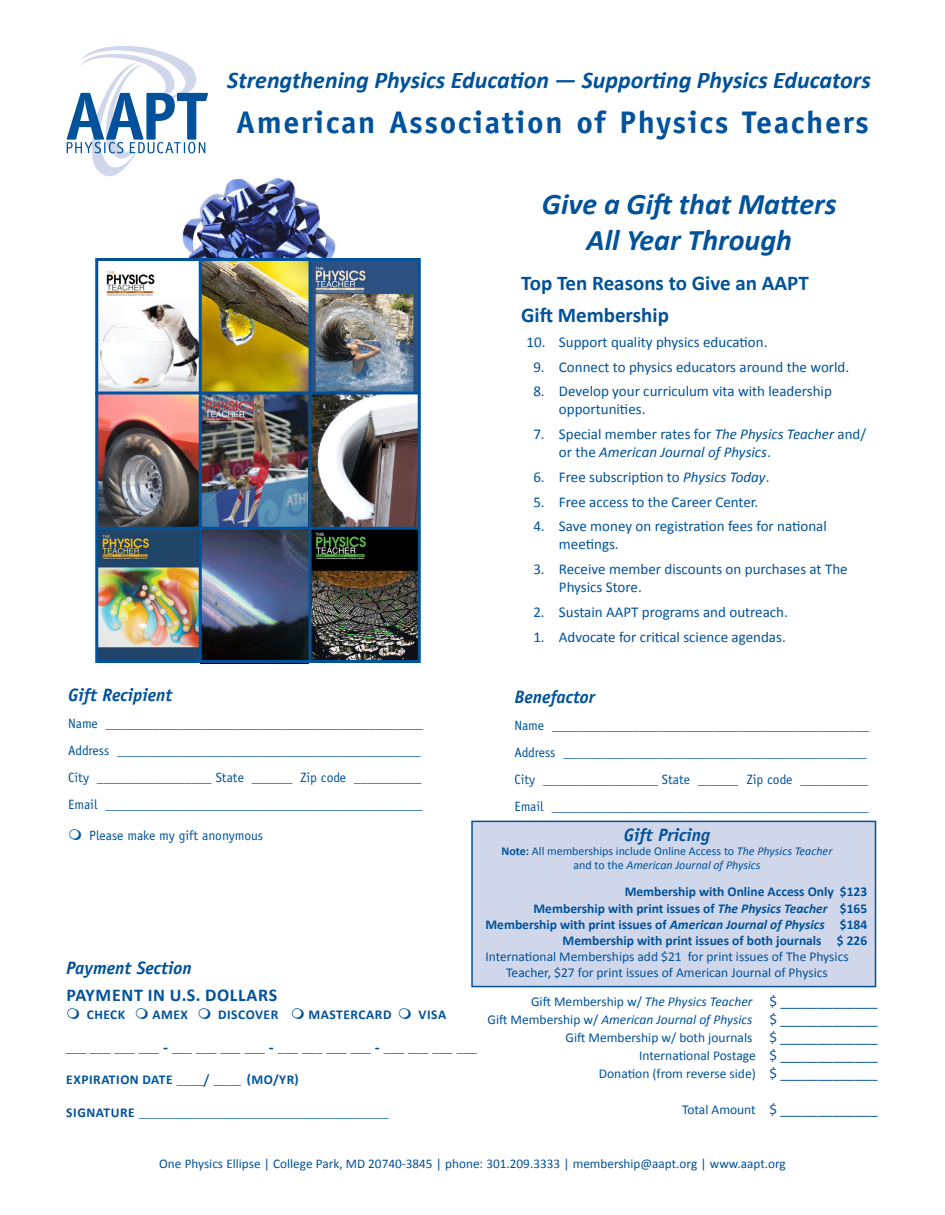
<style>
.page{position:relative;width:945px;height:1215px;background:#fff}
.page>*{position:absolute;margin:0;border:0;box-sizing:border-box;transform-origin:0 0}
.t1{font:700 31.35px "Officina Sans";letter-spacing:.05em;color:#01529a}
.t2{font:italic 700 30px "Calibri";color:#01529a}
.t3{font:italic 700 24px "Calibri";color:#01529a}
.t4{font:700 21px "Calibri";color:#01529a}
.t5{font:italic 700 18px "Officina Sans";color:#01529a}
.t6{font:700 18px "Calibri";letter-spacing:.04em;color:#01529a}
.t7{font:15px/18px "Calibri";color:#01529a}
.t8{font:italic 15px/18px "Calibri";color:#01529a}
.t9{font:13.5px "Officina Sans";color:#01529a}
.t10{font:13.5px/16.2px "Calibri";color:#01529a;text-align:center}
.t11{font:700 13.5px "Calibri";color:#01529a}
.t12{font:13.5px "Officina Sans";letter-spacing:-.02em;color:#01529a}
.t13{font:italic 13.5px "Calibri";color:#01529a}
.t14{font:700 13.5px "Officina Sans";color:#01529a}
.t15{font:700 13.5px "Calibri";letter-spacing:.04em;color:#01529a}
.t16{font:13.2px "Calibri";color:#01529a}
.t17{font:12px "Calibri";color:#01529a}
.t18{font:italic 12px "Calibri";color:#01529a}
.s1{font-style:normal}
.s2{font-style:italic}
.s3{font-family:"Officina Sans"}
.s4{font-family:"Calibri"}
.s5{font-weight:700}
.s6{font-style:normal;font-size:15px}
.s7{font-size:15px}
.s8{font-size:13.5px}
</style>
<div class="page">
<svg style="left:67px;top:46px;width:141px;height:130px"></svg>
<img style="left:179px;top:174px;width:157px;height:84px">
<img style="left:202px;top:262px;width:107px;height:265px">
<img style="left:99px;top:262px;width:104px;height:130px">
<img style="left:312px;top:262px;width:105px;height:265px">
<img style="left:312px;top:530px;width:105px;height:129px">
<img style="left:99px;top:394px;width:100px;height:265px">
<img style="left:202px;top:530px;width:107px;height:129px">
<div style="left:95px;top:258px;width:326px;height:405px;border:3px solid #01529a"></div>
<hr style="left:199px;top:258px;width:3px;height:405px;background:#01529a">
<hr style="left:309px;top:261px;width:3px;height:402px;background:#01529a">
<hr style="left:95px;top:392px;width:323px;height:2px;background:#01529a">
<hr style="left:97px;top:527px;width:322px;height:3px;background:#01529a">
<div style="left:471px;top:821px;width:405px;height:166px;background:#d0d7ea;border:2px solid #01529a"></div>
<p class="t3" style="left:227px;top:65px;width:645px">Strengthening Physics Education — Supporting Physics Educators</p>
<p class="t1" style="left:236px;top:102px;width:634px">American Association of Physics Teachers</p>
<p class="t2" style="left:542px;top:185px;width:296px">Give a Gift that Matters</p>
<p class="t2" style="left:587px;top:221px;width:207px">All Year Through</p>
<p class="t4" style="left:521px;top:270px;width:289px">Top Ten Reasons to Give an AAPT</p>
<p class="t4" style="left:521px;top:302px;width:149px">Gift Membership</p>
<p class="t7" style="left:527px;top:333px;width:242px">10. Support quality physics education.</p>
<p class="t7" style="left:533px;top:358px;width:317px">9. Connect to physics educators around the world.</p>
<p class="t7" style="left:559px;top:383px;width:274px;text-indent:-26px">8. Develop your curriculum vita with leadership opportunities.</p>
<p class="t8" style="left:559px;top:425px;width:309px;text-indent:-26px"><span class="s1">7. Special member rates for</span> The Physics Teacher <span class="s1">and/ or the</span> American Journal of Physics<span class="s1">.</span></p>
<p class="t7" style="left:533px;top:468px;width:238px">6. Free subscription to <span class="s2">Physics Today</span>.</p>
<p class="t7" style="left:533px;top:493px;width:227px">5. Free access to the Career Center.</p>
<p class="t7" style="left:559px;top:518px;width:269px;text-indent:-26px">4. Save money on registration fees for national meetings.</p>
<p class="t7" style="left:559px;top:560px;width:290px;text-indent:-26px">3. Receive member discounts on purchases at The<br>Physics Store.</p>
<p class="t7" style="left:533px;top:603px;width:256px">2. Sustain AAPT programs and outreach.</p>
<p class="t7" style="left:533px;top:628px;width:254px">1. Advocate for critical science agendas.</p>
<p class="t5" style="left:68px;top:684px;width:106px">Gift Recipient</p>
<p class="t9" style="left:68px;top:716px;width:356px">Name _______________________________________________</p>
<p class="t12" style="left:68px;top:743px;width:354px">Address _____________________________________________</p>
<p class="t9" style="left:68px;top:770px;width:355px">City _________________ State ______ Zip code __________</p>
<p class="t9" style="left:68px;top:797px;width:356px">Email _______________________________________________</p>
<p class="t9" style="left:89px;top:827px;width:175px">Please make my gift anonymous</p>
<p class="t5" style="left:66px;top:957px;width:127px">Payment Section</p>
<p class="t6" style="left:66px;top:984px;width:213px">PAYMENT IN U.S. DOLLARS</p>
<p class="t11" style="left:87px;top:1006px;width:40px">CHECK</p>
<p class="t11" style="left:152px;top:1006px;width:37px">AMEX</p>
<p class="t15" style="left:218px;top:1006px;width:62px">DISCOVER</p>
<p class="t15" style="left:308px;top:1006px;width:85px">MASTERCARD</p>
<p class="t11" style="left:419px;top:1006px;width:29px">VISA</p>
<p class="t14" style="left:66px;top:1039px;width:412px">___ ___ ___ ___ - ___ ___ ___ ___ - ___ ___ ___ ___ - ___ ___ ___ ___</p>
<p class="t15" style="left:66px;top:1071px;width:234px">EXPIRATION DATE <span class="s3">____/ ____</span> (MO/YR)</p>
<p class="t14" style="left:66px;top:1104px;width:324px"><span class="s4">SIGNATURE</span> _____________________________________</p>
<p class="t5" style="left:514px;top:686px;width:82px">Benefactor</p>
<p class="t9" style="left:514px;top:718px;width:356px">Name _______________________________________________</p>
<p class="t12" style="left:514px;top:745px;width:354px">Address _____________________________________________</p>
<p class="t9" style="left:514px;top:772px;width:355px">City _________________ State ______ Zip code __________</p>
<p class="t9" style="left:514px;top:799px;width:356px">Email _______________________________________________</p>
<p class="t5" style="left:624px;top:824px;width:88px">Gift Pricing</p>
<p class="t17" style="left:502px;top:843px;width:332px"><span class="s5">Note:</span> All memberships include Online Access to <span class="s2">The Physics Teacher</span></p>
<p class="t18" style="left:573px;top:857px;width:189px"><span class="s1">and to the</span> American Journal of Physics</p>
<p class="t11" style="left:625px;top:883px;width:244px">Membership with Online Access Only $123</p>
<p class="t11" style="left:534px;top:900px;width:335px">Membership with print issues of <span class="s2">The Physics Teacher</span> $165</p>
<p class="t11" style="left:485px;top:916px;width:383px">Membership with print issues of <span class="s2">American Journal of Physics</span> $184</p>
<p class="t11" style="left:563px;top:932px;width:306px">Membership with print issues of both journals $ 226</p>
<p class="t10" style="left:485px;top:949px;width:365px">International Memberships add $21 for print issues of The Physics<br>Teacher, $27 for print issues of American Journal of Physics</p>
<p class="t13" style="left:531px;top:993px;width:348px"><span class="s1">Gift Membership w/</span> The Physics Teacher <span class="s6">$ _____________</span></p>
<p class="t13" style="left:488px;top:1011px;width:391px"><span class="s1">Gift Membership w/</span> American Journal of Physics <span class="s6">$ _____________</span></p>
<p class="t10" style="left:566px;top:1030px;width:313px">Gift Membership w/ both journals <span class="s7">$ _____________</span></p>
<p class="t10" style="left:639px;top:1048px;width:240px">International Postage <span class="s7">$ _____________</span></p>
<p class="t10" style="left:599px;top:1066px;width:280px">Donation (from reverse side) <span class="s7">$ _____________</span></p>
<p class="t7" style="left:682px;top:1100px;width:197px"><span class="s8">Total Amount</span> $ _____________</p>
<p class="t16" style="left:159px;top:1155px;width:628px">One Physics Ellipse | College Park, MD 20740-3845 | phone: 301.209.3333 | membership@aapt.org | www.aapt.org</p>
</div>
